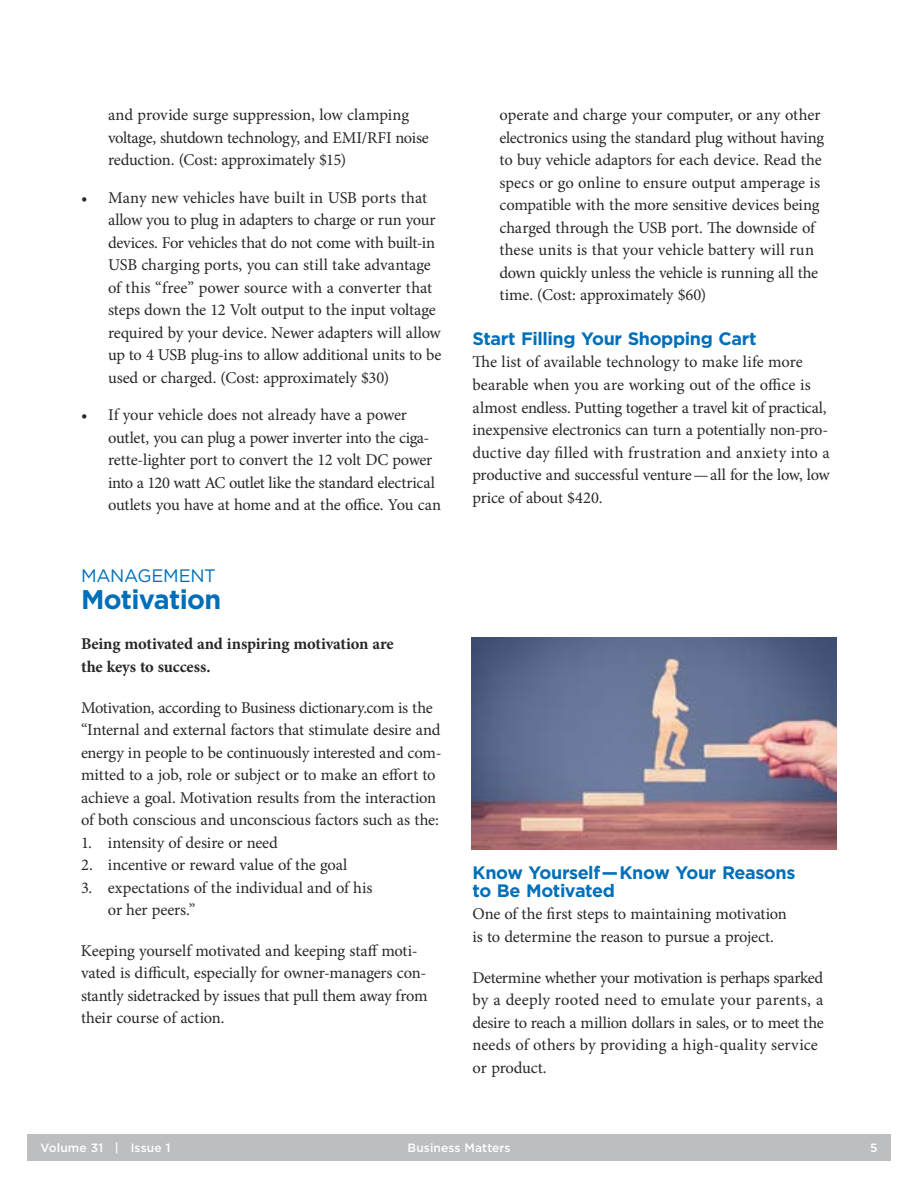
<style>
.page{position:relative;width:918px;height:1188px;background:#fff}
.page>*{position:absolute;margin:0;border:0;box-sizing:border-box;transform-origin:0 0}
.t1{font:700 27px "Gotham";letter-spacing:-.025em;color:#006fba}
.t2{font:700 18px/18px "Gotham";letter-spacing:-.02em;color:#006fba}
.t3{font:18px "Gotham";letter-spacing:-.015em;color:#006fba}
.t4{font:16.5px/22.5px "Minion Pro";letter-spacing:-.01em;color:#292829}
.t5{font:700 16.5px/22.5px "Minion Pro";letter-spacing:-.01em;color:#292829}
.t6{font:500 12px "Gotham";letter-spacing:.01em;color:#fff}
</style>
<div class="page">
<div style="left:27px;top:1134px;width:864px;height:27px;background:#bcbec0"></div>
<img style="left:472px;top:637px;width:365px;height:213px">
<p class="t4" style="left:108px;top:104px;width:322px">and provide surge suppression, low clamping voltage, shutdown technology, and EMI/RFI noise reduction. (Cost: approximately $15)</p>
<p class="t4" style="left:108px;top:186px;width:335px;text-indent:-27px">• Many new vehicles have built in USB ports that allow you to plug in adapters to charge or run your devices. For vehicles that do not come with built-in USB charging ports, you can still take advantage of this “free” power source with a converter that steps down the 12 Volt output to the input voltage required by your device. Newer adapters will allow up to 4 USB plug-ins to allow additional units to be used or charged. (Cost: approximately $30)</p>
<p class="t4" style="left:108px;top:404px;width:335px;text-indent:-27px">• If your vehicle does not already have a power outlet, you can plug a power inverter into the ciga&shy;rette-lighter port to convert the 12 volt DC power into a 120 watt AC outlet like the standard electrical outlets you have at home and at the office. You can</p>
<p class="t3" style="left:81px;top:564px;width:136px">MANAGEMENT</p>
<h1 class="t1" style="left:81px;top:582px;width:142px">Motivation</h1>
<p class="t5" style="left:81px;top:633px;width:314px">Being motivated and inspiring motivation are the keys to success.</p>
<p class="t4" style="left:81px;top:696px;width:362px">Motivation, according to Business dictionary.com is the “Internal and external factors that stimulate desire and energy in people to be continuously interested and com&shy;mitted to a job, role or subject or to make an effort to achieve a goal. Motivation results from the interaction of both conscious and unconscious factors such as the:</p>
<p class="t4" style="left:81px;top:831px;width:198px">1. intensity of desire or need</p>
<p class="t4" style="left:81px;top:854px;width:268px">2. incentive or reward value of the goal</p>
<p class="t4" style="left:108px;top:876px;width:266px;text-indent:-27px">3. expectations of the individual and of his or her peers.”</p>
<p class="t4" style="left:81px;top:939px;width:348px">Keeping yourself motivated and keeping staff moti&shy;vated is difficult, especially for owner-managers con&shy;stantly sidetracked by issues that pull them away from their course of action.</p>
<p class="t4" style="left:499px;top:104px;width:326px">operate and charge your computer, or any other electronics using the standard plug without having to buy vehicle adaptors for each device. Read the specs or go online to ensure output amperage is compatible with the more sensitive devices being charged through the USB port. The downside of these units is that your vehicle battery will run down quickly unless the vehicle is running all the time. (Cost: approximately $60)</p>
<p class="t2" style="left:472px;top:330px;width:286px">Start Filling Your Shopping Cart</p>
<p class="t4" style="left:472px;top:351px;width:359px">The list of available technology to make life more bearable when you are working out of the office is almost endless. Putting together a travel kit of practical, inexpensive electronics can turn a potentially non-pro&shy;ductive day filled with frustration and anxiety into a productive and successful venture—all for the low, low price of about $420.</p>
<p class="t2" style="left:472px;top:864px;width:324px">Know Yourself — Know Your Reasons to Be Motivated</p>
<p class="t4" style="left:472px;top:903px;width:316px">One of the first steps to maintaining motivation is to determine the reason to pursue a project.</p>
<p class="t4" style="left:472px;top:966px;width:353px">Determine whether your motivation is perhaps sparked by a deeply rooted need to emulate your parents, a desire to reach a million dollars in sales, or to meet the needs of others by providing a high-quality service or product.</p>
<p class="t6" style="left:40px;top:1140px;width:131px">Volume 31 | Issue 1</p>
<p class="t6" style="left:407px;top:1140px;width:105px">Business Matters</p>
<p class="t6" style="left:870px;top:1140px;width:9px">5</p>
</div>
